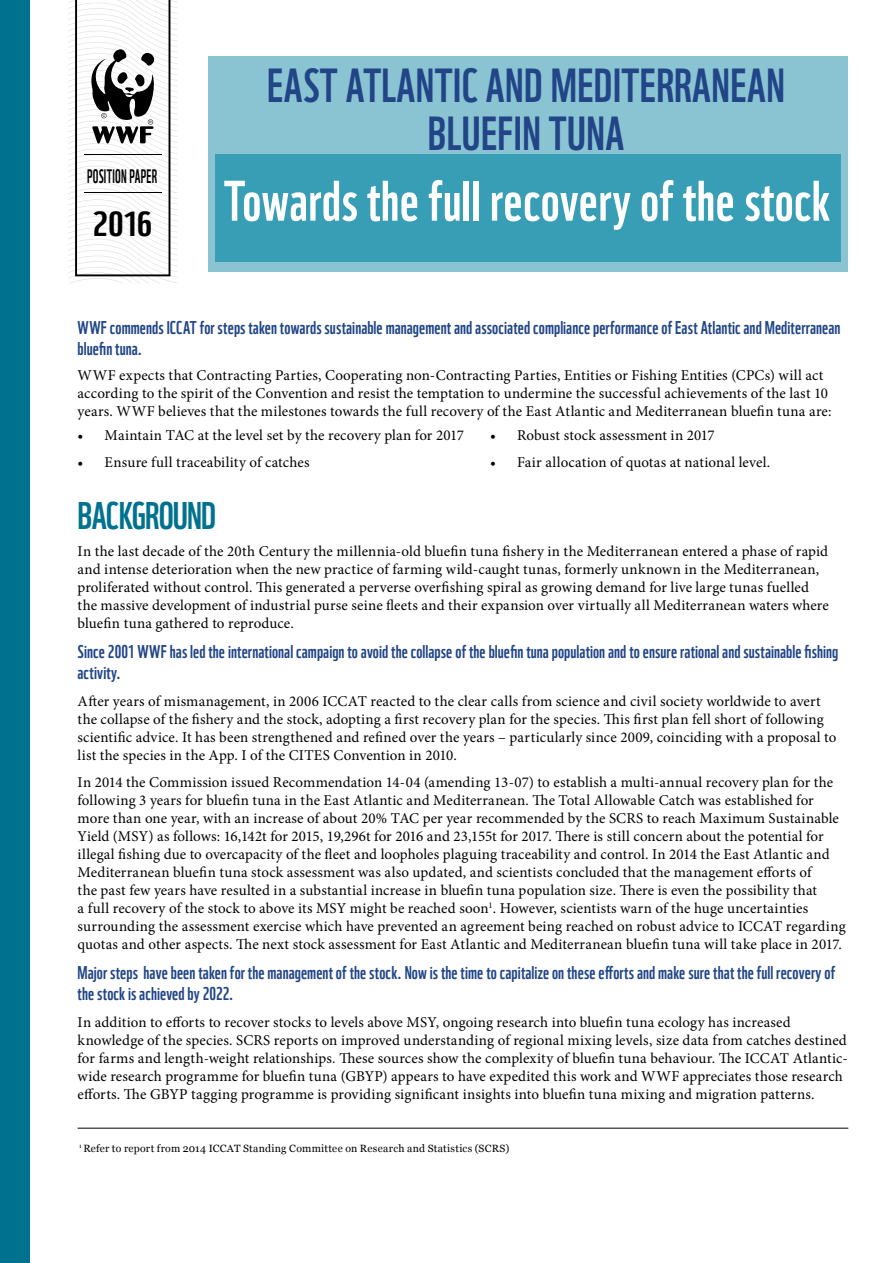
<style>
.page{position:relative;width:893px;height:1263px;background:#fff}
.page>*{position:absolute;margin:0;border:0;box-sizing:border-box;transform-origin:0 0}
.t1{font:55.5px "WWF";letter-spacing:.01em;color:#fff}
.t2{font:46.5px/48px "WWF";letter-spacing:.01em;color:#214587;text-align:center}
.t3{font:37.5px "WWF";letter-spacing:-.02em;color:#00728f}
.t4{font:33.9px "WWF";color:#000;scale:1.26 1}
.t5{font:19.05px "WWF";letter-spacing:.02em;color:#000;scale:.74 1}
.t6{font:18px/21px "WWF";letter-spacing:.005em;color:#214587}
.t7{font:15px/18px "Minion Pro";letter-spacing:.01em;color:#000}
.t8{font:10.5px "Georgia";letter-spacing:.025em;color:#000}
.s1{font-style:italic}
</style>
<div class="page">
<div style="left:0;top:0;width:30px;height:1263px;background:#00728f"></div>
<svg style="left:68px;top:0;width:109px;height:283px"></svg>
<div style="left:208px;top:56px;width:640px;height:216px;background:#8ac4d3"></div>
<div style="left:215px;top:154px;width:626px;height:107px;background:#379eb5"></div>
<hr style="left:78px;top:1128px;width:770px;height:1px;background:#000">
<p class="t5" style="left:87px;top:161px;width:96px">POSITION PAPER</p>
<h3 class="t4" style="left:92px;top:197px;width:49px">2016</h3>
<h2 class="t2" style="left:267px;top:56px;width:519px">East Atlantic and Mediterranean<br>Bluefin tuna</h2>
<h1 class="t1" style="left:224px;top:157px;width:607px">Towards the full recovery of the stock</h1>
<p class="t6" style="left:78px;top:315px;width:764px">WWF commends ICCAT for steps taken towards sustainable management and associated compliance performance of East Atlantic and Mediterranean bluefin tuna.</p>
<p class="t7" style="left:78px;top:366px;width:755px">WWF expects that Contracting Parties, Cooperating non-Contracting Parties, Entities or Fishing Entities (CPCs) will act according to the spirit of the Convention and resist the temptation to undermine the successful achievements of the last 10 years. WWF believes that the milestones towards the full recovery of the East Atlantic and Mediterranean bluefin tuna are:</p>
<p class="t7" style="left:78px;top:426px;width:388px">• Maintain TAC at the level set by the recovery plan for 2017</p>
<p class="t7" style="left:78px;top:453px;width:233px">• Ensure full traceability of catches</p>
<p class="t7" style="left:490px;top:426px;width:226px">• Robust stock assessment in 2017</p>
<p class="t7" style="left:490px;top:453px;width:282px">• Fair allocation of quotas at national level.</p>
<h3 class="t3" style="left:78px;top:486px;width:140px">Background</h3>
<p class="t7" style="left:78px;top:542px;width:753px">In the last decade of the 20th Century the millennia-old bluefin tuna fishery in the Mediterranean entered a phase of rapid and intense deterioration when the new practice of farming wild-caught tunas, formerly unknown in the Mediterranean, proliferated without control. This generated a perverse overfishing spiral as growing demand for live large tunas fuelled the massive development of industrial purse seine fleets and their expansion over virtually all Mediterranean waters where bluefin tuna gathered to reproduce.</p>
<p class="t6" style="left:78px;top:639px;width:762px">Since 2001 WWF has led the international campaign to avoid the collapse of the bluefin tuna population and to ensure rational and sustainable fishing activity.</p>
<p class="t7" style="left:78px;top:692px;width:760px">After years of mismanagement, in 2006 ICCAT reacted to the clear calls from science and civil society worldwide to avert the collapse of the fishery and the stock, adopting a first recovery plan for the species. This first plan fell short of following scientific advice. It has been strengthened and refined over the years – particularly since 2009, coinciding with a proposal to list the species in the App. I of the CITES Convention in 2010.</p>
<p class="t7" style="left:78px;top:773px;width:770px">In 2014 the Commission issued Recommendation 14-04 (amending 13-07) to establish a multi-annual recovery plan for the following 3 years for bluefin tuna in the East Atlantic and Mediterranean. The Total Allowable Catch was established for more than one year, with an increase of about 20% TAC per year recommended by the SCRS to reach Maximum Sustainable Yield (MSY) as follows: 16,142t for 2015, 19,296t for 2016 and 23,155t for 2017. There is still concern about the potential for illegal fishing due to overcapacity of the fleet and loopholes plaguing traceability and control. In 2014 the East Atlantic and Mediterranean bluefin tuna stock assessment was also updated, and scientists concluded that the management efforts of<br>the past few years have resulted in a substantial increase in bluefin tuna population size. There is even the possibility that<br>a full recovery of the stock to above its MSY might be reached soon<sup>1</sup>. However, scientists warn of the huge uncertainties surrounding the assessment exercise which have prevented an agreement being reached on robust advice to ICCAT regarding quotas and other aspects. The next stock assessment for East Atlantic and Mediterranean bluefin tuna will take place in 2017.</p>
<p class="t6" style="left:78px;top:960px;width:759px">Major steps have been taken for the management of the stock. Now is the time to capitalize on these efforts and make sure that the full recovery of the stock is achieved by 2022.</p>
<p class="t7" style="left:78px;top:1013px;width:772px">In addition to efforts to recover stocks to levels above MSY, ongoing research into bluefin tuna ecology has increased knowledge of the species. SCRS reports on improved understanding of regional mixing levels, size data from catches destined for farms and length-weight relationships<span class="s1">.</span> These sources show the complexity of bluefin tuna behaviour. The ICCAT Atlantic&shy;wide research programme for bluefin tuna (GBYP) appears to have expedited this work and WWF appreciates those research efforts. The GBYP tagging programme is providing significant insights into bluefin tuna mixing and migration patterns.</p>
<p class="t8" style="left:79px;top:1142px;width:432px"><sup>1</sup> Refer to report from 2014 ICCAT Standing Committee on Research and Statistics (SCRS)</p>
</div>
